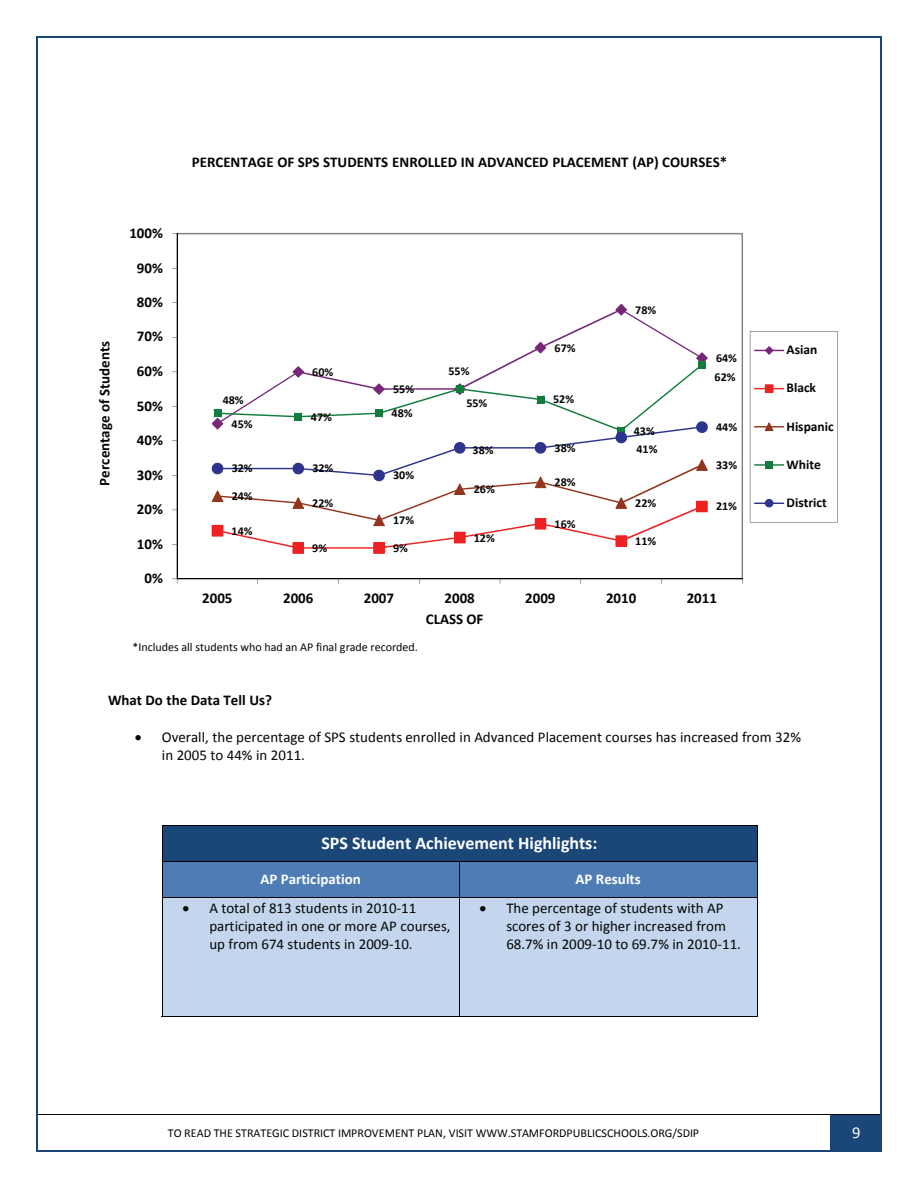
<style>
.page{position:relative;width:918px;height:1188px;background:#fff}
.page>*{position:absolute;margin:0;border:0;box-sizing:border-box;transform-origin:0 0}
.t1{font:700 18px "Calibri";color:#fff}
.t2{font:16.5px "Calibri";color:#fff}
.t3{font:15px/18.3px "Calibri";color:#040503}
.t4{font:700 15px "Calibri";color:#040503}
.t5{font:700 15px "Calibri";color:#fff}
.t6{font:700 13.5px "Calibri";letter-spacing:-.005em;color:#040503}
.t7{font:12px "Calibri";letter-spacing:-.005em;color:#040503}
.t8{font:700 12px "Calibri";color:#040503}
</style>
<div class="page">
<div style="left:831px;top:1115px;width:51px;height:36px;background:#1a4777"></div>
<hr style="left:36px;top:1114px;width:846px;height:1px;background:#040503">
<div style="left:162px;top:825px;width:595px;height:36px;background:#1a4777"></div>
<hr style="left:162px;top:825px;width:595px;height:1px;background:#040503">
<hr style="left:162px;top:825px;width:1px;height:36px;background:#040503">
<hr style="left:757px;top:825px;width:1px;height:36px;background:#040503">
<div style="left:162px;top:861px;width:297px;height:36px;background:#4d7db4"></div>
<div style="left:460px;top:861px;width:297px;height:36px;background:#4d7db4"></div>
<hr style="left:162px;top:861px;width:595px;height:1px;background:#040503">
<hr style="left:162px;top:861px;width:1px;height:36px;background:#040503">
<hr style="left:459px;top:861px;width:1px;height:36px;background:#040503">
<hr style="left:757px;top:861px;width:1px;height:36px;background:#040503">
<div style="left:162px;top:897px;width:297px;height:119px;background:#c3d6ed"></div>
<div style="left:460px;top:897px;width:297px;height:119px;background:#c3d6ed"></div>
<hr style="left:162px;top:897px;width:595px;height:1px;background:#040503">
<hr style="left:162px;top:897px;width:1px;height:120px;background:#040503">
<hr style="left:162px;top:1016px;width:297px;height:1px;background:#040503">
<hr style="left:459px;top:897px;width:1px;height:120px;background:#040503">
<hr style="left:460px;top:1016px;width:297px;height:1px;background:#040503">
<hr style="left:757px;top:897px;width:1px;height:120px;background:#040503">
<svg style="left:176px;top:233px;width:567px;height:346px"></svg>
<hr style="left:177px;top:234px;width:1px;height:345px;background:#040503">
<hr style="left:177px;top:579px;width:565px;height:1px;background:#040503">
<svg style="left:172px;top:579px;width:6px;height:5px"></svg>
<svg style="left:217px;top:309px;width:486px;height:33px"></svg>
<svg style="left:615px;top:304px;width:12px;height:12px"></svg>
<svg style="left:212px;top:342px;width:496px;height:212px"></svg>
<svg style="left:750px;top:331px;width:88px;height:192px"></svg>
<hr style="left:36px;top:36px;width:846px;height:1px;background:#1a4777">
<hr style="left:36px;top:37px;width:1px;height:1114px;background:#1a4777">
<hr style="left:881px;top:37px;width:1px;height:1114px;background:#1a4777">
<hr style="left:36px;top:1151px;width:846px;height:1px;background:#1a4777">
<p class="t4" style="left:129px;top:224px;width:35px">100%</p>
<p class="t4" style="left:137px;top:258px;width:28px">90%</p>
<p class="t4" style="left:137px;top:293px;width:28px">80%</p>
<p class="t4" style="left:192px;top:152px;width:537px">PERCENTAGE OF SPS STUDENTS ENROLLED IN ADVANCED PLACEMENT (AP) COURSES*</p>
<p class="t8" style="left:635px;top:302px;width:23px">78%</p>
<p class="t4" style="left:137px;top:327px;width:28px">70%</p>
<p class="t4" style="left:95px;top:486px;width:146px;rotate:-90deg">Percentage of Students</p>
<p class="t6" style="left:787px;top:341px;width:32px">Asian</p>
<p class="t8" style="left:555px;top:340px;width:23px">67%</p>
<p class="t8" style="left:716px;top:351px;width:23px">64%</p>
<p class="t4" style="left:137px;top:362px;width:28px">60%</p>
<p class="t8" style="left:448px;top:364px;width:23px">55%</p>
<p class="t8" style="left:312px;top:364px;width:23px">60%</p>
<p class="t8" style="left:715px;top:369px;width:23px">62%</p>
<p class="t6" style="left:787px;top:380px;width:31px">Black</p>
<p class="t6" style="left:787px;top:418px;width:49px">Hispanic</p>
<p class="t6" style="left:787px;top:456px;width:36px">White</p>
<p class="t6" style="left:787px;top:494px;width:42px">District</p>
<p class="t8" style="left:393px;top:382px;width:23px">55%</p>
<p class="t8" style="left:553px;top:392px;width:23px">52%</p>
<p class="t8" style="left:223px;top:392px;width:23px">48%</p>
<p class="t8" style="left:466px;top:395px;width:23px">55%</p>
<p class="t4" style="left:137px;top:396px;width:28px">50%</p>
<p class="t8" style="left:311px;top:409px;width:23px">47%</p>
<p class="t8" style="left:392px;top:406px;width:23px">48%</p>
<p class="t8" style="left:232px;top:416px;width:23px">45%</p>
<p class="t8" style="left:716px;top:420px;width:23px">44%</p>
<p class="t8" style="left:634px;top:423px;width:23px">43%</p>
<p class="t4" style="left:137px;top:431px;width:28px">40%</p>
<p class="t8" style="left:473px;top:443px;width:23px">38%</p>
<p class="t8" style="left:555px;top:440px;width:23px">38%</p>
<p class="t8" style="left:637px;top:441px;width:23px">41%</p>
<p class="t8" style="left:716px;top:458px;width:23px">33%</p>
<p class="t8" style="left:232px;top:461px;width:23px">32%</p>
<p class="t8" style="left:312px;top:461px;width:23px">32%</p>
<p class="t4" style="left:137px;top:465px;width:28px">30%</p>
<p class="t8" style="left:393px;top:468px;width:23px">30%</p>
<p class="t8" style="left:555px;top:475px;width:23px">28%</p>
<p class="t8" style="left:474px;top:482px;width:23px">26%</p>
<p class="t8" style="left:232px;top:489px;width:23px">24%</p>
<p class="t8" style="left:312px;top:496px;width:23px">22%</p>
<p class="t8" style="left:635px;top:496px;width:23px">22%</p>
<p class="t8" style="left:716px;top:499px;width:23px">21%</p>
<p class="t4" style="left:137px;top:500px;width:28px">20%</p>
<p class="t4" style="left:137px;top:534px;width:28px">10%</p>
<p class="t4" style="left:145px;top:569px;width:20px">0%</p>
<p class="t8" style="left:232px;top:523px;width:23px">14%</p>
<p class="t8" style="left:393px;top:513px;width:23px">17%</p>
<p class="t8" style="left:312px;top:540px;width:16px">9%</p>
<p class="t8" style="left:393px;top:540px;width:16px">9%</p>
<p class="t8" style="left:474px;top:530px;width:23px">12%</p>
<p class="t8" style="left:555px;top:516px;width:23px">16%</p>
<p class="t8" style="left:635px;top:534px;width:23px">11%</p>
<p class="t4" style="left:202px;top:588px;width:32px">2005</p>
<p class="t4" style="left:283px;top:588px;width:32px">2006</p>
<p class="t4" style="left:364px;top:588px;width:32px">2007</p>
<p class="t4" style="left:445px;top:588px;width:32px">2008</p>
<p class="t4" style="left:525px;top:588px;width:32px">2009</p>
<p class="t4" style="left:606px;top:588px;width:32px">2010</p>
<p class="t4" style="left:687px;top:588px;width:32px">2011</p>
<p class="t4" style="left:426px;top:610px;width:59px">CLASS OF</p>
<p class="t7" style="left:133px;top:639px;width:287px">*Includes all students who had an AP final grade recorded.</p>
<p class="t4" style="left:108px;top:691px;width:166px">What Do the Data Tell Us?</p>
<p class="t3" style="left:162px;top:727px;width:641px;text-indent:-27px">• Overall, the percentage of SPS students enrolled in Advanced Placement courses has increased from 32% in 2005 to 44% in 2011.</p>
<p class="t1" style="left:321px;top:832px;width:278px">SPS Student Achievement Highlights:</p>
<p class="t5" style="left:260px;top:870px;width:102px">AP Participation</p>
<p class="t5" style="left:576px;top:870px;width:67px">AP Results</p>
<p class="t3" style="left:209px;top:898px;width:243px;text-indent:-27px">• A total of 813 students in 2010-11 participated in one or more AP courses, up from 674 students in 2009-10.</p>
<p class="t3" style="left:506px;top:898px;width:236px;text-indent:-27px">• The percentage of students with AP scores of 3 or higher increased from<br>68.7% in 2009-10 to 69.7% in 2010-11.</p>
<p class="t7" style="left:168px;top:1125px;width:533px">TO READ THE STRATEGIC DISTRICT IMPROVEMENT PLAN, VISIT WWW.STAMFORDPUBLICSCHOOLS.ORG/SDIP</p>
<p class="t2" style="left:852px;top:1122px;width:10px">9</p>
</div>
